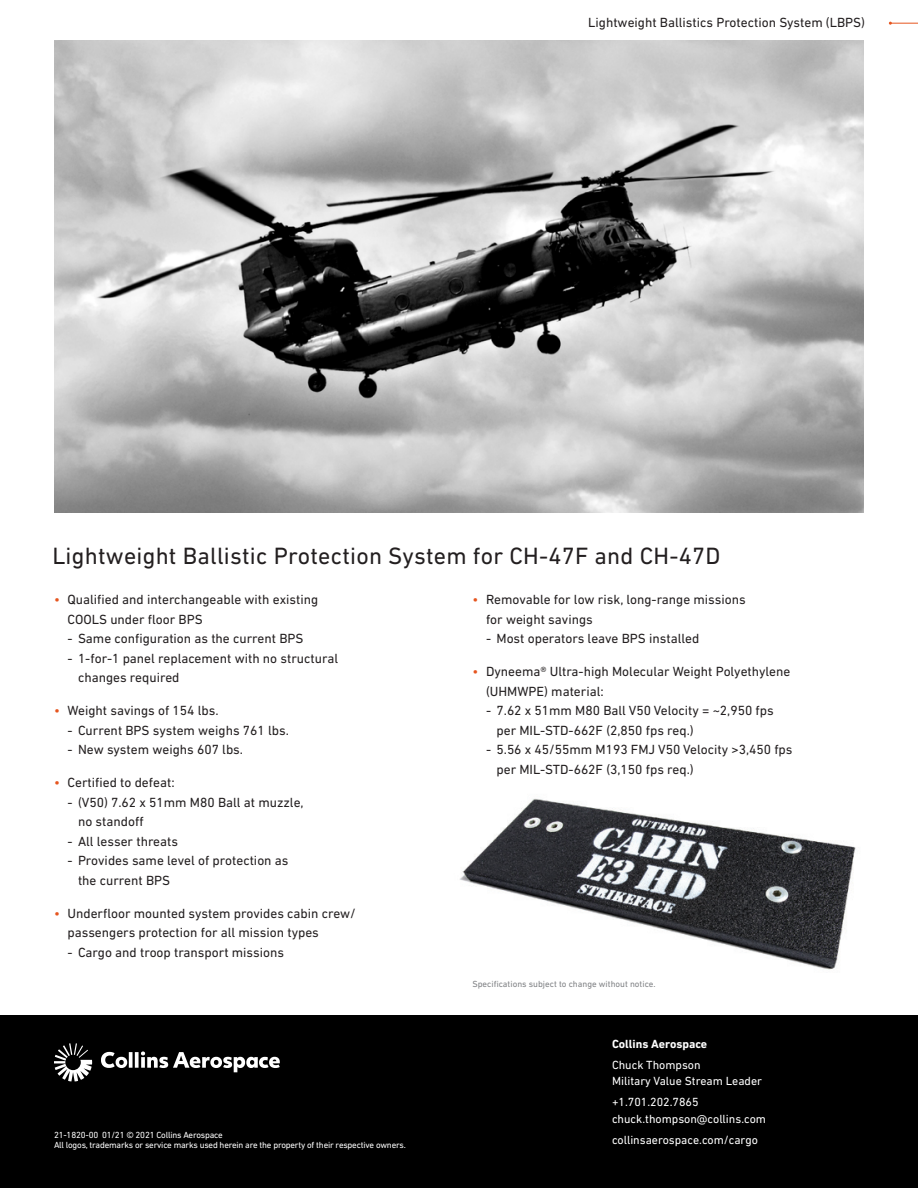
<style>
.page{position:relative;width:918px;height:1188px;background:#fff}
.page>*{position:absolute;margin:0;border:0;box-sizing:border-box;transform-origin:0 0}
.Sub_Headline{font:24px "DIN Next LT Pro";letter-spacing:.01em;color:#231f20}
.Body{font:13.5px/19.5px "DIN Next LT Pro";color:#231f20}
.Body-2{font:12px/16.5px "DIN Next LT Pro";color:#fff}
.Body-3{font:700 12px "DIN Next LT Pro";color:#fff}
.Legal{font:9px/10.5px "DIN Next LT Pro";letter-spacing:-.02em;color:#fff}
.Specifications_subje{font:9px "DIN Next LT Pro";color:#808285}
.s1{color:#e6551f}
</style>
<div class="page">
<div style="left:0;top:1015px;width:918px;height:173px;background:#000"></div>
<svg style="left:54px;top:1043px;width:226px;height:38px"></svg>
<img style="left:460px;top:798px;width:396px;height:172px">
<img style="left:54px;top:40px;width:810px;height:473px">
<svg style="left:889px;top:22px;width:29px;height:3px"></svg>
<p class="Body" style="left:588px;top:13px;width:278px">Lightweight Ballistics Protection System (LBPS)</p>
<p class="Sub_Headline" style="left:52px;top:542px;width:669px">Lightweight Ballistic Protection System for CH-47F and CH-47D</p>
<p class="Body" style="left:486px;top:590px;width:261px;text-indent:-14px"><span class="s1">•</span> Removable for low risk, long-range missions for weight savings</p>
<p class="Body" style="left:486px;top:629px;width:215px">- Most operators leave BPS installed</p>
<p class="Body" style="left:486px;top:662px;width:306px;text-indent:-14px"><span class="s1">•</span> Dyneema® Ultra-high Molecular Weight Polyethylene (UHMWPE) material:</p>
<p class="Body" style="left:497px;top:701px;width:279px;text-indent:-11px">- 7.62 x 51mm M80 Ball V50 Velocity = ~2,950 fps per MIL-STD-662F (2,850 fps req.)</p>
<p class="Body" style="left:497px;top:740px;width:298px;text-indent:-11px">- 5.56 x 45/55mm M193 FMJ V50 Velocity &gt;3,450 fps per MIL-STD-662F (3,150 fps req.)</p>
<p class="Body" style="left:68px;top:590px;width:252px;text-indent:-14px"><span class="s1">•</span> Qualified and interchangeable with existing<br>COOLS under floor BPS</p>
<p class="Body" style="left:68px;top:629px;width:237px">- Same configuration as the current BPS</p>
<p class="Body" style="left:78px;top:648px;width:262px;text-indent:-11px">- 1-for-1 panel replacement with no structural changes required</p>
<p class="Body" style="left:54px;top:701px;width:166px"><span class="s1">•</span> Weight savings of 154 lbs.</p>
<p class="Body" style="left:68px;top:720px;width:223px">- Current BPS system weighs 761 lbs.</p>
<p class="Body" style="left:68px;top:740px;width:177px">- New system weighs 607 lbs.</p>
<p class="Body" style="left:54px;top:773px;width:122px"><span class="s1">•</span> Certified to defeat:</p>
<p class="Body" style="left:78px;top:792px;width:227px;text-indent:-11px">- (V50) 7.62 x 51mm M80 Ball at muzzle, no standoff</p>
<p class="Body" style="left:68px;top:831px;width:112px">- All lesser threats</p>
<p class="Body" style="left:78px;top:851px;width:212px;text-indent:-11px">- Provides same level of protection as the current BPS</p>
<p class="Body" style="left:68px;top:903px;width:290px;text-indent:-14px"><span class="s1">•</span> Underfloor mounted system provides cabin crew/ passengers protection for all mission types</p>
<p class="Body" style="left:68px;top:942px;width:218px">- Cargo and troop transport missions</p>
<p class="Legal" style="left:54px;top:1129px;width:353px">21-1820-00 01/21 © 2021 Collins Aerospace<br>All logos, trademarks or service marks used herein are the property of their respective owners.</p>
<p class="Specifications_subje" style="left:472px;top:978px;width:185px">Specifications subject to change without notice.</p>
<p class="Body-3" style="left:612px;top:1036px;width:97px">Collins Aerospace</p>
<p class="Body-2" style="left:612px;top:1056px;width:152px">Chuck Thompson<br>Military Value Stream Leader</p>
<p class="Body-2" style="left:612px;top:1094px;width:156px">+1.701.202.7865 chuck.thompson@collins.com</p>
<p class="Body-2" style="left:612px;top:1131px;width:147px">collinsaerospace.com/cargo</p>
</div>
